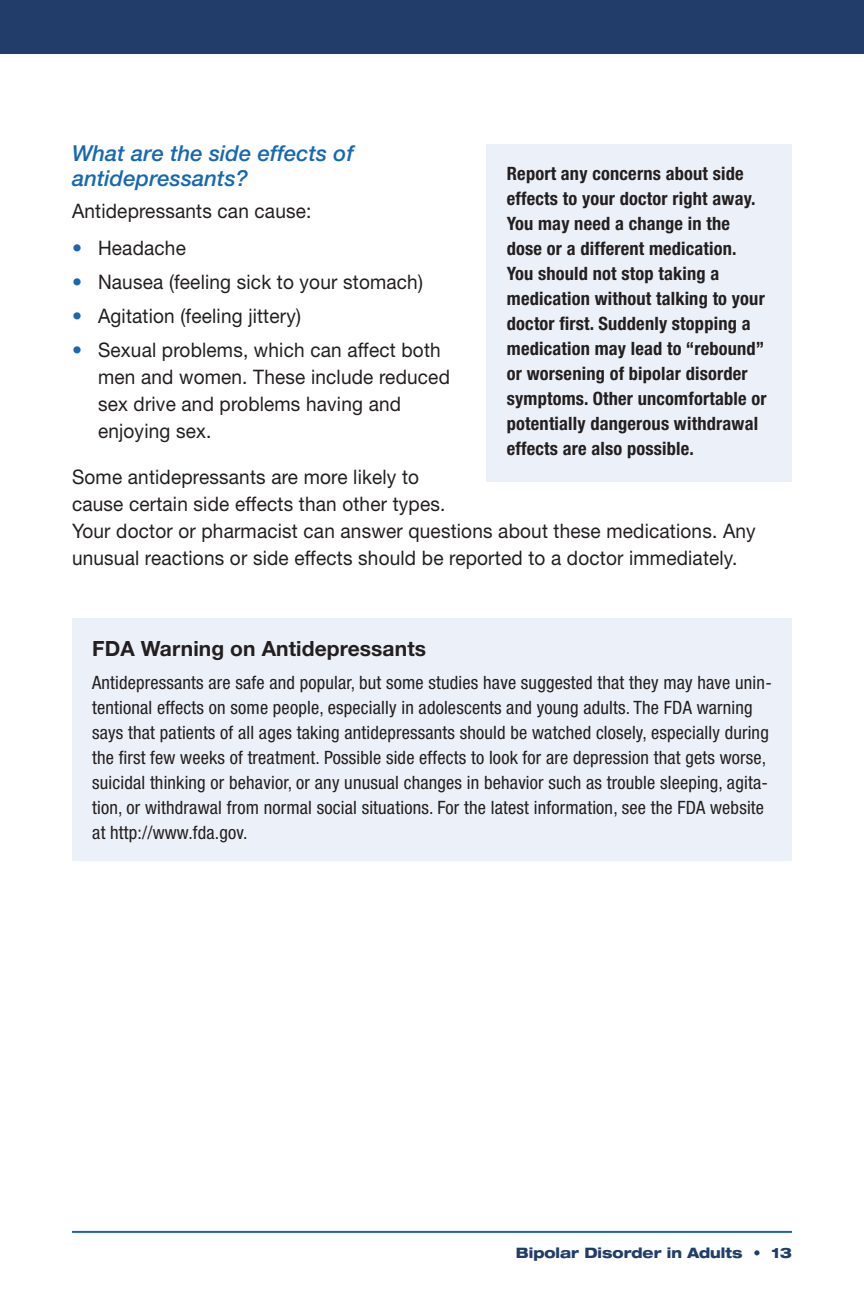
<style>
.page{position:relative;width:864px;height:1296px;background:#fff}
.page>*{position:absolute;margin:0;border:0;box-sizing:border-box;transform-origin:0 0}
.t1{font:italic 500 22px/25px "Helvetica Neue";letter-spacing:.005em;color:#1768b2}
.t2{font:700 21px "Helvetica Neue";letter-spacing:.005em;color:#231f20}
.t3{font:20px/27px "Helvetica Neue";letter-spacing:.01em;color:#231f20;scale:.95 1}
.t4{font:condensed 18.4px/25px "Helvetica Neue";letter-spacing:.01em;color:#231f20}
.t5{font:700 condensed 18.4px/25px "Helvetica Neue";letter-spacing:.01em;color:#231f20}
.t6{font:800 expanded 14.4px "Helvetica Neue";color:#223d6a;scale:.95 1}
.s1{font-weight:700;color:#1768b2}
.s2{font-weight:900;font-stretch:normal}
</style>
<div class="page">
<div style="left:0;top:0;width:864px;height:54px;background:#223d6a"></div>
<hr style="left:72px;top:1231px;width:720px;height:2px;background:#1768b2">
<div style="left:72px;top:618px;width:720px;height:242px;background:#ecf0f8"></div>
<div style="left:487px;top:144px;width:305px;height:337px;background:#ecf0f8"></div>
<h4 class="t1" style="left:72px;top:141px;width:283px">What are the side effects of antidepressants?</h4>
<p class="t3" style="left:72px;top:197px;width:254px">Antidepressants can cause:</p>
<p class="t3" style="left:72px;top:234px;width:121px"><span class="s1">•</span> Headache</p>
<p class="t3" style="left:72px;top:268px;width:371px"><span class="s1">•</span> Nausea (feeling sick to your stomach)</p>
<p class="t3" style="left:72px;top:302px;width:243px"><span class="s1">•</span> Agitation (feeling jittery)</p>
<p class="t3" style="left:98px;top:336px;width:372px;text-indent:-26px"><span class="s1">•</span> Sexual problems, which can affect both men and women. These include reduced sex drive and problems having and enjoying sex.</p>
<p class="t3" style="left:72px;top:463px;width:721px">Some antidepressants are more likely to<br>cause certain side effects than other types.<br>Your doctor or pharmacist can answer questions about these medications. Any unusual reactions or side effects should be reported to a doctor immediately.</p>
<p class="t5" style="left:507px;top:161px;width:261px">Report any concerns about side effects to your doctor right away.<br>You may need a change in the dose or a different medication.<br>You should not stop taking a medication without talking to your doctor first. Suddenly stopping a medication may lead to “rebound” or worsening of bipolar disorder symptoms. Other uncomfortable or potentially dangerous withdrawal effects are also possible.</p>
<h4 class="t2" style="left:92px;top:636px;width:335px">FDA Warning on Antidepressants</h4>
<p class="t4" style="left:92px;top:669px;width:681px">Antidepressants are safe and popular, but some studies have suggested that they may have unin&shy;tentional effects on some people, especially in adolescents and young adults. The FDA warning says that patients of all ages taking antidepressants should be watched closely, especially during the first few weeks of treatment. Possible side effects to look for are depression that gets worse, suicidal thinking or behavior, or any unusual changes in behavior such as trouble sleeping, agita&shy;tion, or withdrawal from normal social situations. For the latest information, see the FDA website at http://www.fda.gov.</p>
<p class="t6" style="left:516px;top:1244px;width:292px">Bipolar Disorder in Adults <span class="s2">•</span> 13</p>
</div>
